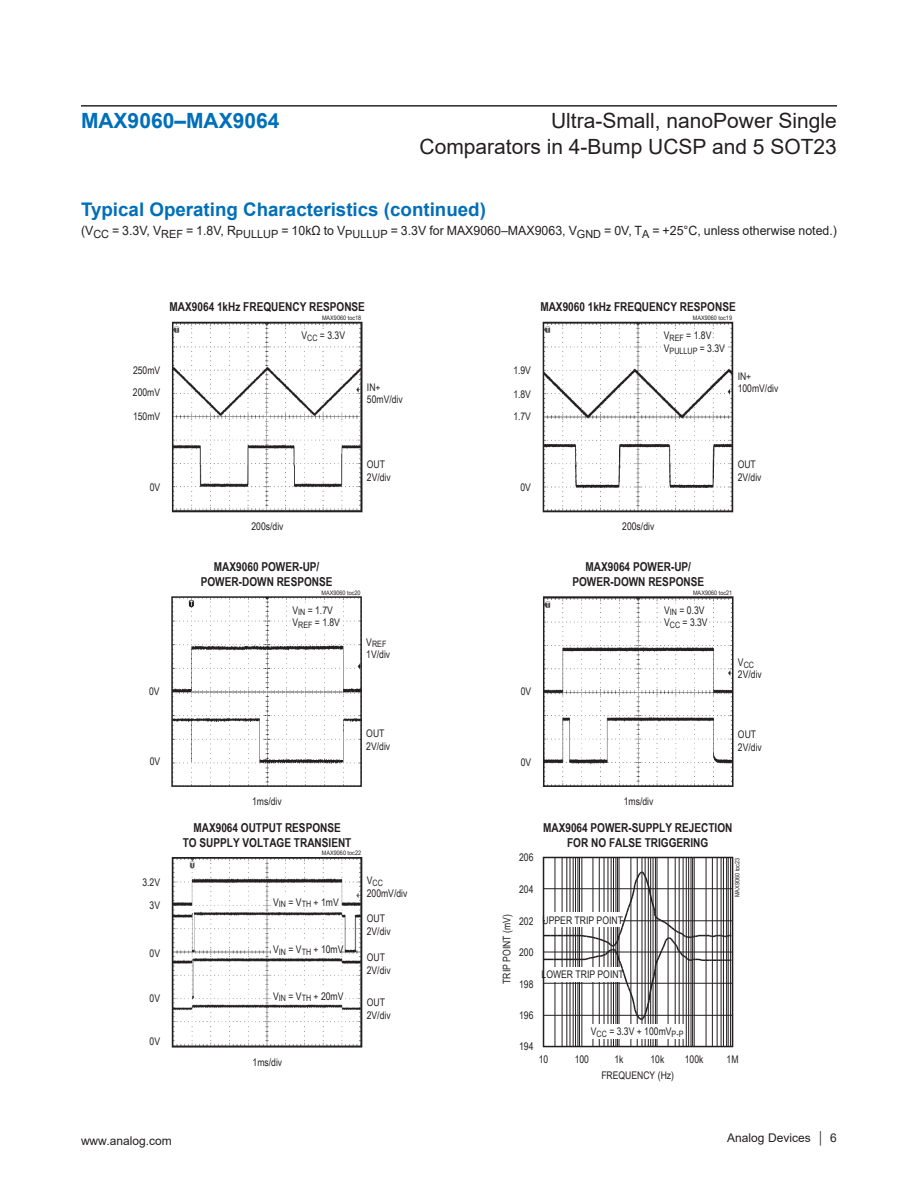
<style>
.page{position:relative;width:918px;height:1188px;background:#fff}
.page>*{position:absolute;margin:0;border:0;box-sizing:border-box;transform-origin:0 0}
.t1{font:21px/25.2px "Arial";color:#231f20;text-align:right}
.t2{font:700 21px "Arial";color:#006fb9}
.t3{font:700 18.75px "Arial";color:#006fb9}
.t4{font:12.75px "Arial";color:#231f20}
.t5{font:700 12.3px/14.7px "Arial Narrow";color:#231f20;text-align:center}
.t6{font:12px "Arial";color:#231f20}
.t7{font:10.5px/12.6px "Arial Narrow";color:#231f20}
.t8{font:8.7px "Arial Narrow";color:#231f20}
.t9{font:6.15px "Arial Narrow";color:#231f20;scale:1.1 1}
</style>
<div class="page">
<img style="left:175px;top:860px;width:184px;height:185px">
<div style="left:172px;top:857px;width:190px;height:191px;border:2px solid #231f20"></div>
<div style="left:271px;top:989px;width:71px;height:14px;background:#fff"></div>
<div style="left:271px;top:942px;width:70px;height:15px;background:#fff"></div>
<div style="left:271px;top:895px;width:66px;height:14px;background:#fff"></div>
<img style="left:174px;top:599px;width:185px;height:185px">
<div style="left:171px;top:596px;width:191px;height:191px;border:2px solid #231f20"></div>
<svg style="left:291px;top:604px;width:47px;height:27px"></svg>
<img style="left:175px;top:325px;width:184px;height:184px">
<div style="left:172px;top:322px;width:190px;height:190px;border:2px solid #231f20"></div>
<div style="left:300px;top:330px;width:46px;height:13px;background:#fff"></div>
<hr style="left:555px;top:857px;width:1px;height:190px;background:#231f20">
<hr style="left:562px;top:857px;width:1px;height:190px;background:#231f20">
<hr style="left:567px;top:857px;width:1px;height:190px;background:#231f20">
<hr style="left:570px;top:857px;width:1px;height:190px;background:#231f20">
<hr style="left:573px;top:857px;width:1px;height:190px;background:#231f20">
<hr style="left:575px;top:857px;width:1px;height:190px;background:#231f20">
<hr style="left:578px;top:857px;width:1px;height:190px;background:#231f20">
<hr style="left:579px;top:857px;width:1px;height:190px;background:#231f20">
<hr style="left:593px;top:857px;width:1px;height:190px;background:#231f20">
<hr style="left:599px;top:857px;width:1px;height:190px;background:#231f20">
<hr style="left:604px;top:857px;width:1px;height:190px;background:#231f20">
<hr style="left:608px;top:857px;width:1px;height:190px;background:#231f20">
<hr style="left:611px;top:857px;width:1px;height:190px;background:#231f20">
<hr style="left:613px;top:857px;width:1px;height:190px;background:#231f20">
<hr style="left:616px;top:857px;width:1px;height:190px;background:#231f20">
<hr style="left:617px;top:857px;width:1px;height:190px;background:#231f20">
<hr style="left:631px;top:857px;width:1px;height:190px;background:#231f20">
<hr style="left:637px;top:857px;width:1px;height:190px;background:#231f20">
<hr style="left:642px;top:857px;width:1px;height:190px;background:#231f20">
<hr style="left:645px;top:857px;width:1px;height:190px;background:#231f20">
<hr style="left:648px;top:857px;width:1px;height:190px;background:#231f20">
<hr style="left:650px;top:857px;width:1px;height:190px;background:#231f20">
<hr style="left:653px;top:857px;width:1px;height:190px;background:#231f20">
<hr style="left:655px;top:857px;width:1px;height:190px;background:#231f20">
<hr style="left:668px;top:857px;width:1px;height:190px;background:#231f20">
<hr style="left:675px;top:857px;width:1px;height:190px;background:#231f20">
<hr style="left:679px;top:857px;width:1px;height:190px;background:#231f20">
<hr style="left:683px;top:857px;width:1px;height:190px;background:#231f20">
<hr style="left:686px;top:857px;width:1px;height:190px;background:#231f20">
<hr style="left:688px;top:857px;width:1px;height:190px;background:#231f20">
<hr style="left:691px;top:857px;width:1px;height:190px;background:#231f20">
<hr style="left:692px;top:857px;width:1px;height:190px;background:#231f20">
<hr style="left:706px;top:857px;width:1px;height:190px;background:#231f20">
<hr style="left:712px;top:857px;width:1px;height:190px;background:#231f20">
<hr style="left:717px;top:857px;width:1px;height:190px;background:#231f20">
<hr style="left:721px;top:857px;width:1px;height:190px;background:#231f20">
<hr style="left:723px;top:857px;width:1px;height:190px;background:#231f20">
<hr style="left:726px;top:857px;width:1px;height:190px;background:#231f20">
<hr style="left:728px;top:857px;width:1px;height:190px;background:#231f20">
<hr style="left:582px;top:857px;width:1px;height:190px;background:#231f20">
<hr style="left:619px;top:857px;width:1px;height:190px;background:#231f20">
<hr style="left:657px;top:857px;width:1px;height:190px;background:#231f20">
<hr style="left:694px;top:857px;width:1px;height:190px;background:#231f20">
<svg style="left:546px;top:870px;width:184px;height:152px"></svg>
<div style="left:543px;top:857px;width:190px;height:190px;border:2px solid #231f20"></div>
<div style="left:591px;top:1025px;width:93px;height:14px;background:#fff"></div>
<div style="left:546px;top:913px;width:74px;height:14px;background:#fff"></div>
<div style="left:546px;top:967px;width:74px;height:14px;background:#fff"></div>
<img style="left:546px;top:599px;width:185px;height:185px">
<div style="left:543px;top:596px;width:191px;height:191px;border:2px solid #231f20"></div>
<svg style="left:663px;top:604px;width:44px;height:27px"></svg>
<img style="left:546px;top:325px;width:184px;height:184px">
<div style="left:543px;top:322px;width:190px;height:190px;border:2px solid #231f20"></div>
<svg style="left:662px;top:329px;width:62px;height:27px"></svg>
<hr style="left:81px;top:105px;width:756px;height:1px;background:#231f20">
<h1 class="t2" style="left:81px;top:106px;width:200px">MAX9060–MAX9064</h1>
<h1 class="t1" style="left:420px;top:108px;width:419px">Ultra-Small, nanoPower Single<br>Comparators in 4-Bump UCSP and 5 SOT23</h1>
<h2 class="t3" style="left:81px;top:196px;width:406px">Typical Operating Characteristics (continued)</h2>
<p class="t4" style="left:81px;top:222px;width:757px">(V<sub>CC</sub> = 3.3V, V<sub>REF</sub> = 1.8V, R<sub>PULLUP</sub> = 10kΩ to V<sub>PULLUP</sub> = 3.3V for MAX9060–MAX9063, V<sub>GND</sub> = 0V, T<sub>A</sub> = +25°C, unless otherwise noted.)</p>
<p class="t5" style="left:170px;top:299px;width:197px">MAX9064 1kHz FREQUENCY RESPONSE</p>
<p class="t9" style="left:322px;top:313px;width:37px">MAX9060 toc18</p>
<p class="t7" style="left:133px;top:364px;width:29px">250mV</p>
<p class="t7" style="left:133px;top:385px;width:29px">200mV</p>
<p class="t7" style="left:133px;top:410px;width:29px">150mV</p>
<p class="t7" style="left:150px;top:481px;width:12px">0V</p>
<p class="t7" style="left:149px;top:685px;width:12px">0V</p>
<p class="t7" style="left:150px;top:754px;width:12px">0V</p>
<p class="t7" style="left:301px;top:329px;width:45px">V<sub>CC</sub> = 3.3V</p>
<p class="t7" style="left:367px;top:380px;width:37px">IN+<br>50mV/div</p>
<p class="t7" style="left:252px;top:520px;width:34px">200s/div</p>
<p class="t7" style="left:367px;top:458px;width:25px">OUT<br>2V/div</p>
<p class="t5" style="left:201px;top:559px;width:133px">MAX9060 POWER-UP/<br>POWER-DOWN RESPONSE</p>
<p class="t9" style="left:321px;top:588px;width:37px">MAX9060 toc20</p>
<p class="t7" style="left:292px;top:603px;width:49px">V<sub>IN</sub> = 1.7V<br>V<sub>REF</sub> = 1.8V</p>
<p class="t8" style="left:366px;top:638px;width:22px"><sup>V</sup>REF</p>
<p class="t7" style="left:366px;top:648px;width:25px">1V/div</p>
<p class="t7" style="left:252px;top:795px;width:31px">1ms/div</p>
<p class="t7" style="left:366px;top:727px;width:25px">OUT<br>2V/div</p>
<p class="t5" style="left:183px;top:820px;width:170px">MAX9064 OUTPUT RESPONSE<br>TO SUPPLY VOLTAGE TRANSIENT</p>
<p class="t9" style="left:322px;top:849px;width:37px">MAX9060 toc22</p>
<p class="t7" style="left:142px;top:875px;width:19px">3.2V</p>
<p class="t8" style="left:367px;top:876px;width:18px"><sup>V</sup>CC</p>
<p class="t7" style="left:367px;top:886px;width:42px">200mV/div</p>
<p class="t7" style="left:273px;top:895px;width:67px">V<sub>IN</sub> = V<sub>TH</sub> + 1mV</p>
<p class="t7" style="left:150px;top:898px;width:12px">3V</p>
<p class="t7" style="left:150px;top:946px;width:12px">0V</p>
<p class="t7" style="left:150px;top:992px;width:12px">0V</p>
<p class="t7" style="left:150px;top:1035px;width:12px">0V</p>
<p class="t7" style="left:273px;top:943px;width:72px">V<sub>IN</sub> = V<sub>TH</sub> + 10mV</p>
<p class="t7" style="left:273px;top:989px;width:72px">V<sub>IN</sub> = V<sub>TH</sub> + 20mV</p>
<p class="t7" style="left:253px;top:1055px;width:31px">1ms/div</p>
<p class="t7" style="left:367px;top:912px;width:25px">OUT<br>2V/div</p>
<p class="t7" style="left:367px;top:951px;width:25px">OUT<br>2V/div</p>
<p class="t7" style="left:367px;top:996px;width:25px">OUT<br>2V/div</p>
<p class="t5" style="left:540px;top:299px;width:197px">MAX9060 1kHz FREQUENCY RESPONSE</p>
<p class="t9" style="left:693px;top:313px;width:37px">MAX9060 toc19</p>
<p class="t7" style="left:513px;top:364px;width:19px">1.9V</p>
<p class="t7" style="left:513px;top:387px;width:19px">1.8V</p>
<p class="t7" style="left:513px;top:410px;width:19px">1.7V</p>
<p class="t7" style="left:664px;top:329px;width:63px">V<sub>REF</sub> = 1.8V<br>V<sub>PULLUP</sub> = 3.3V</p>
<p class="t7" style="left:738px;top:369px;width:42px">IN+<br>100mV/div</p>
<p class="t7" style="left:521px;top:481px;width:12px">0V</p>
<p class="t7" style="left:521px;top:685px;width:12px">0V</p>
<p class="t7" style="left:622px;top:520px;width:34px">200s/div</p>
<p class="t7" style="left:738px;top:458px;width:25px">OUT<br>2V/div</p>
<p class="t5" style="left:572px;top:559px;width:133px">MAX9064 POWER-UP/<br>POWER-DOWN RESPONSE</p>
<p class="t9" style="left:693px;top:588px;width:37px">MAX9060 toc21</p>
<p class="t7" style="left:664px;top:603px;width:45px">V<sub>IN</sub> = 0.3V<br>V<sub>CC</sub> = 3.3V</p>
<p class="t8" style="left:738px;top:658px;width:18px"><sup>V</sup>CC</p>
<p class="t7" style="left:738px;top:668px;width:25px">2V/div</p>
<p class="t7" style="left:521px;top:755px;width:12px">0V</p>
<p class="t7" style="left:738px;top:728px;width:25px">OUT<br>2V/div</p>
<p class="t7" style="left:519px;top:851px;width:16px">206</p>
<p class="t7" style="left:519px;top:883px;width:16px">204</p>
<p class="t7" style="left:500px;top:984px;width:71px;rotate:-90deg">TRIP POINT (mV)</p>
<p class="t7" style="left:519px;top:914px;width:16px">202</p>
<p class="t7" style="left:519px;top:945px;width:16px">200</p>
<p class="t7" style="left:519px;top:977px;width:16px">198</p>
<p class="t7" style="left:624px;top:795px;width:31px">1ms/div</p>
<p class="t5" style="left:543px;top:820px;width:191px">MAX9064 POWER-SUPPLY REJECTION<br>FOR NO FALSE TRIGGERING</p>
<p class="t7" style="left:543px;top:913px;width:82px">UPPER TRIP POINT</p>
<p class="t7" style="left:542px;top:968px;width:84px">LOWER TRIP POINT</p>
<p class="t9" style="left:733px;top:897px;width:37px;rotate:-90deg">MAX9060 toc23</p>
<p class="t7" style="left:519px;top:1009px;width:16px">196</p>
<p class="t7" style="left:519px;top:1040px;width:16px">194</p>
<p class="t7" style="left:591px;top:1025px;width:94px">V<sub>CC</sub> = 3.3V + 100mV<sub>P-P</sub></p>
<p class="t7" style="left:539px;top:1052px;width:11px">10</p>
<p class="t7" style="left:614px;top:1052px;width:11px">1k</p>
<p class="t7" style="left:650px;top:1052px;width:15px">10k</p>
<p class="t7" style="left:727px;top:1052px;width:13px">1M</p>
<p class="t7" style="left:575px;top:1052px;width:16px">100</p>
<p class="t7" style="left:685px;top:1052px;width:20px">100k</p>
<p class="t7" style="left:601px;top:1068px;width:74px">FREQUENCY (Hz)</p>
<p class="t6" style="left:81px;top:1132px;width:92px">www.analog.com</p>
<p class="t6" style="left:727px;top:1129px;width:111px">Analog Devices │ 6</p>
</div>
